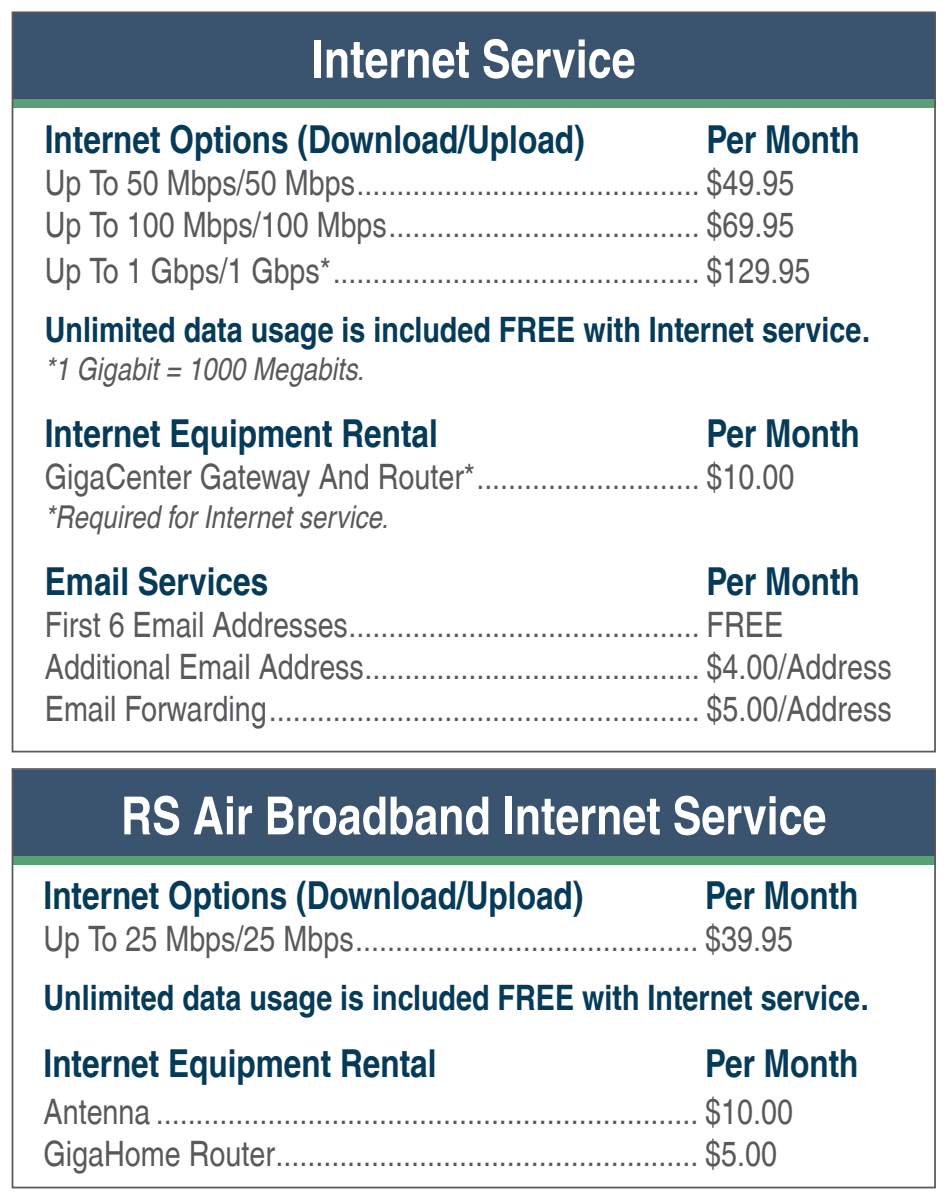
<style>
.page{position:relative;width:950px;height:1200px;background:#fff}
.page>*{position:absolute;margin:0;border:0;box-sizing:border-box;transform-origin:0 0}
.t1{font:700 condensed 52.5px "Helvetica Com";color:#fff}
.t2{font:700 condensed 38.5px "Helvetica Com";color:#053b59}
.t3{font:condensed 35px/42px "Helvetica Com";color:#58595b}
.t4{font:700 condensed 35px "Helvetica Com";color:#053b59}
.t5{font:italic condensed 31.5px "Helvetica Com";color:#58595b}
</style>
<div class="page">
<div style="left:13px;top:13px;width:923px;height:87px;background:#3a536f"></div>
<div style="left:13px;top:100px;width:923px;height:8px;background:#58a076"></div>
<div style="left:13px;top:769px;width:923px;height:87px;background:#3a536f"></div>
<div style="left:13px;top:856px;width:923px;height:8px;background:#58a076"></div>
<div style="left:12px;top:768px;width:924px;height:420px;border:2px solid #58595b"></div>
<h1 class="t1" style="left:312px;top:37px;width:325px">Internet Service</h1>
<p class="t2" style="left:45px;top:123px;width:541px">Internet Options (Download/Upload)</p>
<p class="t2" style="left:706px;top:123px;width:155px">Per Month</p>
<p class="t3" style="left:45px;top:164px;width:751px">Up To 50 Mbps/50 Mbps ........................................... $49.95<br>Up To 100 Mbps/100 Mbps ....................................... $69.95</p>
<p class="t3" style="left:45px;top:252px;width:767px">Up To 1 Gbps/1 Gbps* .............................................. $129.95</p>
<p class="t4" style="left:45px;top:314px;width:826px">Unlimited data usage is included FREE with Internet service.</p>
<p class="t5" style="left:45px;top:357px;width:321px">*1 Gigabit = 1000 Megabits.</p>
<p class="t2" style="left:45px;top:417px;width:394px">Internet Equipment Rental</p>
<p class="t2" style="left:706px;top:417px;width:155px">Per Month</p>
<p class="t3" style="left:45px;top:458px;width:751px">GigaCenter Gateway And Router* ............................ $10.00</p>
<p class="t5" style="left:45px;top:504px;width:345px">*Required for Internet service.</p>
<p class="t2" style="left:45px;top:565px;width:225px">Email Services</p>
<p class="t2" style="left:706px;top:565px;width:155px">Per Month</p>
<p class="t3" style="left:45px;top:606px;width:848px">First 6 Email Addresses ............................................ FREE<br>Additional Email Address .......................................... $4.00/Address<br>Email Forwarding ...................................................... $5.00/Address</p>
<h1 class="t1" style="left:121px;top:793px;width:707px">RS Air Broadband Internet Service</h1>
<p class="t2" style="left:44px;top:879px;width:541px">Internet Options (Download/Upload)</p>
<p class="t2" style="left:705px;top:879px;width:155px">Per Month</p>
<p class="t3" style="left:44px;top:920px;width:751px">Up To 25 Mbps/25 Mbps ........................................... $39.95</p>
<p class="t4" style="left:44px;top:982px;width:826px">Unlimited data usage is included FREE with Internet service.</p>
<p class="t2" style="left:44px;top:1047px;width:394px">Internet Equipment Rental</p>
<p class="t2" style="left:705px;top:1047px;width:155px">Per Month</p>
<p class="t3" style="left:44px;top:1092px;width:751px">Antenna .................................................................... $10.00<br>GigaHome Router ..................................................... $5.00</p>
</div>
